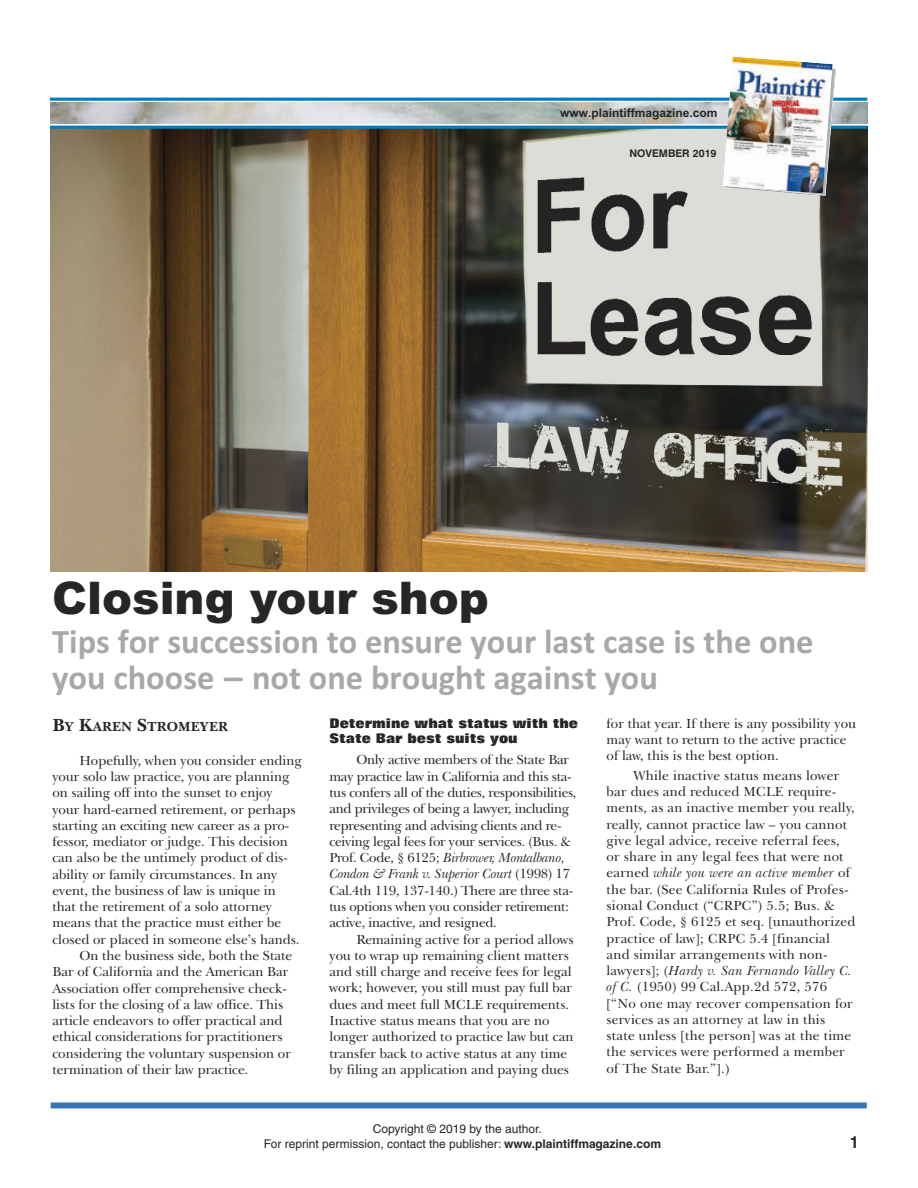
<style>
.page{position:relative;width:918px;height:1188px;background:#fff}
.page>*{position:absolute;margin:0;border:0;box-sizing:border-box;transform-origin:0 0}
.t1{font:45px "Arial MT Black";color:#272526}
.t2{font:700 34.5px/36px "Calibri";color:#a8a8a8}
.t3{font:700 16.5px "Helvetica";color:#272526}
.t4{font:13.5px/16.4px "New Baskerville IT Cby BT";color:#272526}
.t5{font:13.5px/16.4px "New Baskerville IT Cby BT";letter-spacing:-.02em;color:#272526}
.t6{font:800 13.5px/15px "Folio BT";color:#272526}
.t7{font:700 13.5px "New Baskerville IT Cby BT";color:#272526}
.t8{font:12px/15px "Helvetica";color:#272526}
.t9{font:700 12px "Arial";color:#272526}
.t10{font:700 10.5px "Swiss 721 BT";color:#272526}
.s1{font-size:18px}
.s2{font-style:italic}
.s3{font-weight:700}
</style>
<div class="page">
<img style="left:50px;top:129px;width:817px;height:442px">
<img style="left:50px;top:103px;width:817px;height:21px">
<hr style="left:50px;top:98px;width:817px;height:3px;background:#007cc2">
<hr style="left:50px;top:126px;width:817px;height:3px;background:#007cc2">
<svg style="left:726px;top:68px;width:110px;height:128px"></svg>
<img style="left:723px;top:56px;width:110px;height:138px">
<div style="left:51px;top:1102px;width:816px;height:6px;background:#3775bb"></div>
<p class="t9" style="left:560px;top:106px;width:159px">www.plaintiffmagazine.com</p>
<p class="t10" style="left:630px;top:149px;width:89px">NOVEMBER 2019</p>
<h1 class="t1" style="left:52px;top:572px;width:438px">Closing your shop</h1>
<h2 class="t2" style="left:52px;top:623px;width:763px">Tips for succession to ensure your last case is the one you choose — not one brought against you</h2>
<p class="t7" style="left:52px;top:721px;width:177px"><span class="s1">B</span>Y <span class="s1">K</span>AREN <span class="s1">S</span>TROMEYER</p>
<p class="t4" style="left:79px;top:754px;width:224px">Hopefully, when you consider ending</p>
<p class="t4" style="left:52px;top:770px;width:239px">your solo law practice, you are planning</p>
<p class="t4" style="left:52px;top:786px;width:222px">on sailing off into the sunset to enjoy</p>
<p class="t4" style="left:52px;top:802px;width:245px">your hard-earned retirement, or perhaps</p>
<p class="t4" style="left:52px;top:819px;width:238px">starting an exciting new career as a pro-</p>
<p class="t4" style="left:52px;top:835px;width:237px">fessor, mediator or judge. This decision</p>
<p class="t4" style="left:52px;top:851px;width:237px">can also be the untimely product of dis-</p>
<p class="t4" style="left:52px;top:868px;width:227px">ability or family circumstances. In any</p>
<p class="t4" style="left:52px;top:884px;width:225px">event, the business of law is unique in</p>
<p class="t4" style="left:52px;top:900px;width:221px">that the retirement of a solo attorney</p>
<p class="t4" style="left:52px;top:916px;width:230px">means that the practice must either be</p>
<p class="t4" style="left:52px;top:933px;width:249px">closed or placed in someone else’s hands.</p>
<p class="t4" style="left:79px;top:949px;width:214px">On the business side, both the State</p>
<p class="t4" style="left:52px;top:965px;width:238px">Bar of California and the American Bar</p>
<p class="t4" style="left:52px;top:982px;width:236px">Association offer comprehensive check-</p>
<p class="t4" style="left:52px;top:998px;width:232px">lists for the closing of a law office. This</p>
<p class="t4" style="left:52px;top:1014px;width:232px">article endeavors to offer practical and</p>
<p class="t4" style="left:52px;top:1030px;width:232px">ethical considerations for practitioners</p>
<p class="t4" style="left:52px;top:1047px;width:240px">considering the voluntary suspension or</p>
<p class="t4" style="left:52px;top:1063px;width:198px">termination of their law practice.</p>
<p class="t6" style="left:329px;top:717px;width:250px">Determine what status with the<br>State Bar best suits you</p>
<p class="t5" style="left:329px;top:753px;width:249px;text-indent:27px">Only active members of the State Bar may practice law in California and this sta&shy;tus confers all of the duties, responsibilities, and privileges of being a lawyer, including representing and advising clients and re&shy;ceiving legal fees for your services. (Bus. &amp; Prof. Code, § 6125; <span class="s2">Birbrower, Montalbano, Condon &amp; Frank v. Superior Court</span> (1998) 17<br>Cal.4th 119, 137-140.) There are three sta&shy;tus options when you consider retirement: active, inactive, and resigned.</p>
<p class="t4" style="left:329px;top:932px;width:246px;text-indent:27px">Remaining active for a period allows you to wrap up remaining client matters and still charge and receive fees for legal work; however, you still must pay full bar dues and meet full MCLE requirements.<br>Inactive status means that you are no longer authorized to practice law but can transfer back to active status at any time by filing an application and paying dues</p>
<p class="t4" style="left:607px;top:717px;width:251px">for that year. If there is any possibility you may want to return to the active practice of law, this is the best option.</p>
<p class="t4" style="left:607px;top:769px;width:250px;text-indent:27px">While inactive status means lower bar dues and reduced MCLE require&shy;ments, as an inactive member you really, really, cannot practice law – you cannot give legal advice, receive referral fees, or share in any legal fees that were not earned <span class="s2">while you were an active member</span> of the bar. (See California Rules of Profes&shy;sional Conduct (“CRPC”) 5.5; Bus. &amp; Prof. Code, § 6125 et seq. [unauthorized practice of law]; CRPC 5.4 [financial and similar arrangements with non&shy;lawyers]; (<span class="s2">Hardy v. San Fernando Valley C. of C.</span> (1950) 99 Cal.App.2d 572, 576 [“No one may recover compensation for services as an attorney at law in this state unless [the person] was at the time the services were performed a member of The State Bar.”].)</p>
<p class="t8" style="left:264px;top:1123px;width:399px;text-indent:109px">Copyright © 2019 by the author.<br>For reprint permission, contact the publisher: <span class="s3">www.plaintiffmagazine.com</span></p>
<p class="t3" style="left:850px;top:1136px;width:11px">1</p>
</div>
